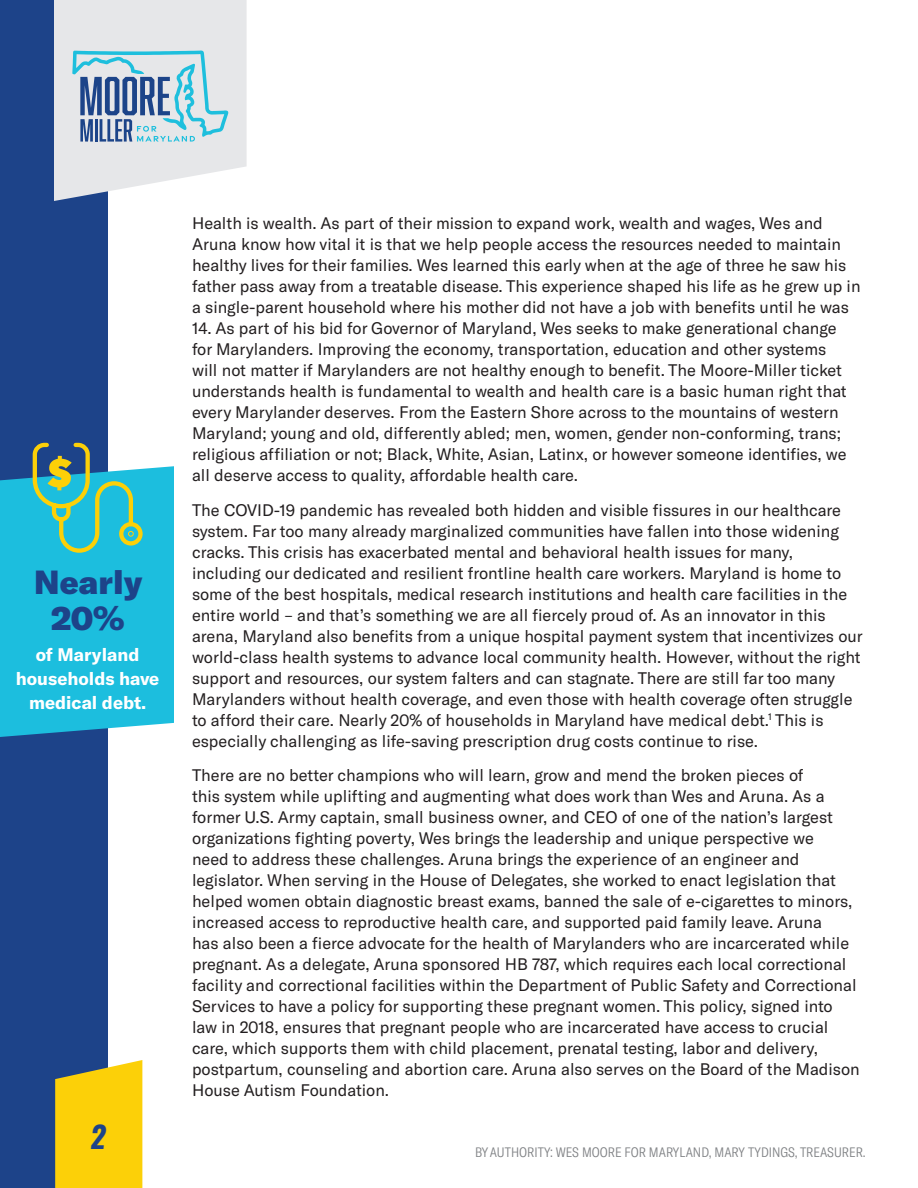
<style>
.page{position:relative;width:918px;height:1188px;background:#fff}
.page>*{position:absolute;margin:0;border:0;box-sizing:border-box;transform-origin:0 0}
.body{font:900 33px "GT America";color:#1d4389}
.t1{font:italic 700 29.7px "Oswald";color:#1d4389}
.body-2{font:700 18px/24px "GT America";color:#fff;text-align:center}
.body-3{font:16.5px/21px "GT America";color:#231f20}
.body-4{font:300 condensed 13.5px "GT America";color:#808285}
</style>
<div class="page">
<div style="left:0;top:0;width:108px;height:1188px;background:#1d4389"></div>
<svg style="left:55px;top:1060px;width:87px;height:128px;background:#edc713"></svg>
<svg style="left:54px;top:0;width:193px;height:201px;background:#cddae2"></svg>
<svg style="left:0;top:442px;width:174px;height:295px;background:#31b9cf"></svg>
<p class="body" style="left:34px;top:561px;width:110px">Nearly</p>
<p class="body" style="left:51px;top:597px;width:75px">20%</p>
<p class="body-2" style="left:16px;top:642px;width:145px">of Maryland households have medical debt.</p>
<h2 class="t1" style="left:90px;top:1117px;width:17px">2</h2>
<p class="body-3" style="left:192px;top:213px;width:670px">Health is wealth. As part of their mission to expand work, wealth and wages, Wes and Aruna know how vital it is that we help people access the resources needed to maintain healthy lives for their families. Wes learned this early when at the age of three he saw his father pass away from a treatable disease. This experience shaped his life as he grew up in a single-parent household where his mother did not have a job with benefits until he was</p>
<p class="body-3" style="left:192px;top:318px;width:656px">14. As part of his bid for Governor of Maryland, Wes seeks to make generational change for Marylanders. Improving the economy, transportation, education and other systems will not matter if Marylanders are not healthy enough to benefit. The Moore-Miller ticket understands health is fundamental to wealth and health care is a basic human right that every Marylander deserves. From the Eastern Shore across to the mountains of western Maryland; young and old, differently abled; men, women, gender non-conforming, trans; religious affiliation or not; Black, White, Asian, Latinx, or however someone identifies, we all deserve access to quality, affordable health care.</p>
<p class="body-3" style="left:192px;top:499px;width:672px">The COVID-19 pandemic has revealed both hidden and visible fissures in our healthcare system. Far too many already marginalized communities have fallen into those widening cracks. This crisis has exacerbated mental and behavioral health issues for many, including our dedicated and resilient frontline health care workers. Maryland is home to some of the best hospitals, medical research institutions and health care facilities in the entire world – and that’s something we are all fiercely proud of. As an innovator in this arena, Maryland also benefits from a unique hospital payment system that incentivizes our world-class health systems to advance local community health. However, without the right support and resources, our system falters and can stagnate. There are still far too many Marylanders without health coverage, and even those with health coverage often struggle to afford their care. Nearly 20% of households in Maryland have medical debt.<sup>1</sup> This is especially challenging as life-saving prescription drug costs continue to rise.</p>
<p class="body-3" style="left:192px;top:765px;width:669px">There are no better champions who will learn, grow and mend the broken pieces of<br>this system while uplifting and augmenting what does work than Wes and Aruna. As a former U.S. Army captain, small business owner, and CEO of one of the nation’s largest organizations fighting poverty, Wes brings the leadership and unique perspective we<br>need to address these challenges. Aruna brings the experience of an engineer and legislator. When serving in the House of Delegates, she worked to enact legislation that helped women obtain diagnostic breast exams, banned the sale of e-cigarettes to minors, increased access to reproductive health care, and supported paid family leave. Aruna<br>has also been a fierce advocate for the health of Marylanders who are incarcerated while pregnant. As a delegate, Aruna sponsored HB 787, which requires each local correctional facility and correctional facilities within the Department of Public Safety and Correctional Services to have a policy for supporting these pregnant women. This policy, signed into law in 2018, ensures that pregnant people who are incarcerated have access to crucial care, which supports them with child placement, prenatal testing, labor and delivery, postpartum, counseling and abortion care. Aruna also serves on the Board of the Madison House Autism Foundation.</p>
<p class="body-4" style="left:475px;top:1144px;width:392px">BY AUTHORITY: WES MOORE FOR MARYLAND, MARY TYDINGS, TREASURER.</p>
</div>
